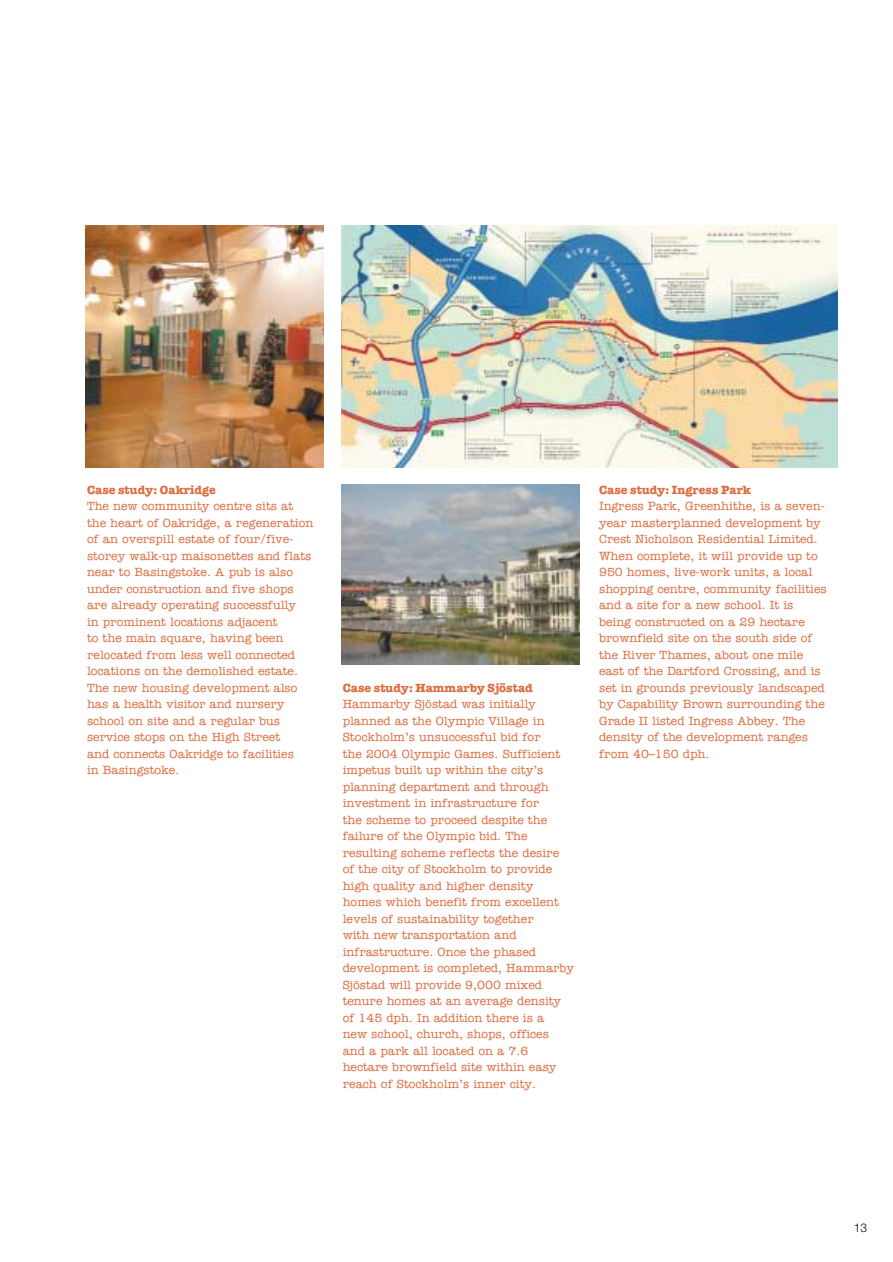
<style>
.page{position:relative;width:893px;height:1262px;background:#fff}
.page>*{position:absolute;margin:0;border:0;box-sizing:border-box;transform-origin:0 0}
.t1{font:500 12px/16.5px "American Typewriter";color:#db6c3e}
.t2{font:700 12px "American Typewriter";color:#db6c3e}
.t3{font:300 12px "Helvetica Neue";color:#000}
</style>
<div class="page">
<img style="left:342px;top:225px;width:495px;height:243px">
<img style="left:341px;top:485px;width:238px;height:180px">
<img style="left:85px;top:226px;width:239px;height:242px">
<p class="t2" style="left:87px;top:485px;width:130px">Case study: Oakridge</p>
<p class="t1" style="left:87px;top:499px;width:228px">The new community centre sits at the heart of Oakridge, a regeneration of an overspill estate of four/five&shy;storey walk-up maisonettes and flats near to Basingstoke. A pub is also under construction and five shops are already operating successfully<br>in prominent locations adjacent<br>to the main square, having been relocated from less well connected locations on the demolished estate.<br>The new housing development also has a health visitor and nursery school on site and a regular bus service stops on the High Street<br>and connects Oakridge to facilities<br>in Basingstoke.</p>
<p class="t2" style="left:343px;top:683px;width:192px">Case study: Hammarby Sjöstad</p>
<p class="t1" style="left:343px;top:697px;width:233px">Hammarby Sjöstad was initially planned as the Olympic Village in Stockholm’s unsuccessful bid for<br>the 2004 Olympic Games. Sufficient impetus built up within the city’s planning department and through investment in infrastructure for<br>the scheme to proceed despite the failure of the Olympic bid. The resulting scheme reflects the desire<br>of the city of Stockholm to provide high quality and higher density homes which benefit from excellent levels of sustainability together<br>with new transportation and infrastructure. Once the phased development is completed, Hammarby Sjöstad will provide 9,000 mixed tenure homes at an average density of 145 dph. In addition there is a<br>new school, church, shops, offices and a park all located on a 7.6 hectare brownfield site within easy reach of Stockholm’s inner city.</p>
<p class="t2" style="left:599px;top:485px;width:153px">Case study: Ingress Park</p>
<p class="t1" style="left:599px;top:499px;width:229px">Ingress Park, Greenhithe, is a seven&shy;year masterplanned development by Crest Nicholson Residential Limited.<br>When complete, it will provide up to 950 homes, live-work units, a local shopping centre, community facilities and a site for a new school. It is being constructed on a 29 hectare brownfield site on the south side of the River Thames, about one mile east of the Dartford Crossing, and is set in grounds previously landscaped by Capability Brown surrounding the Grade II listed Ingress Abbey. The density of the development ranges from 40–150 dph.</p>
<p class="t3" style="left:853px;top:1223px;width:15px">13</p>
</div>
